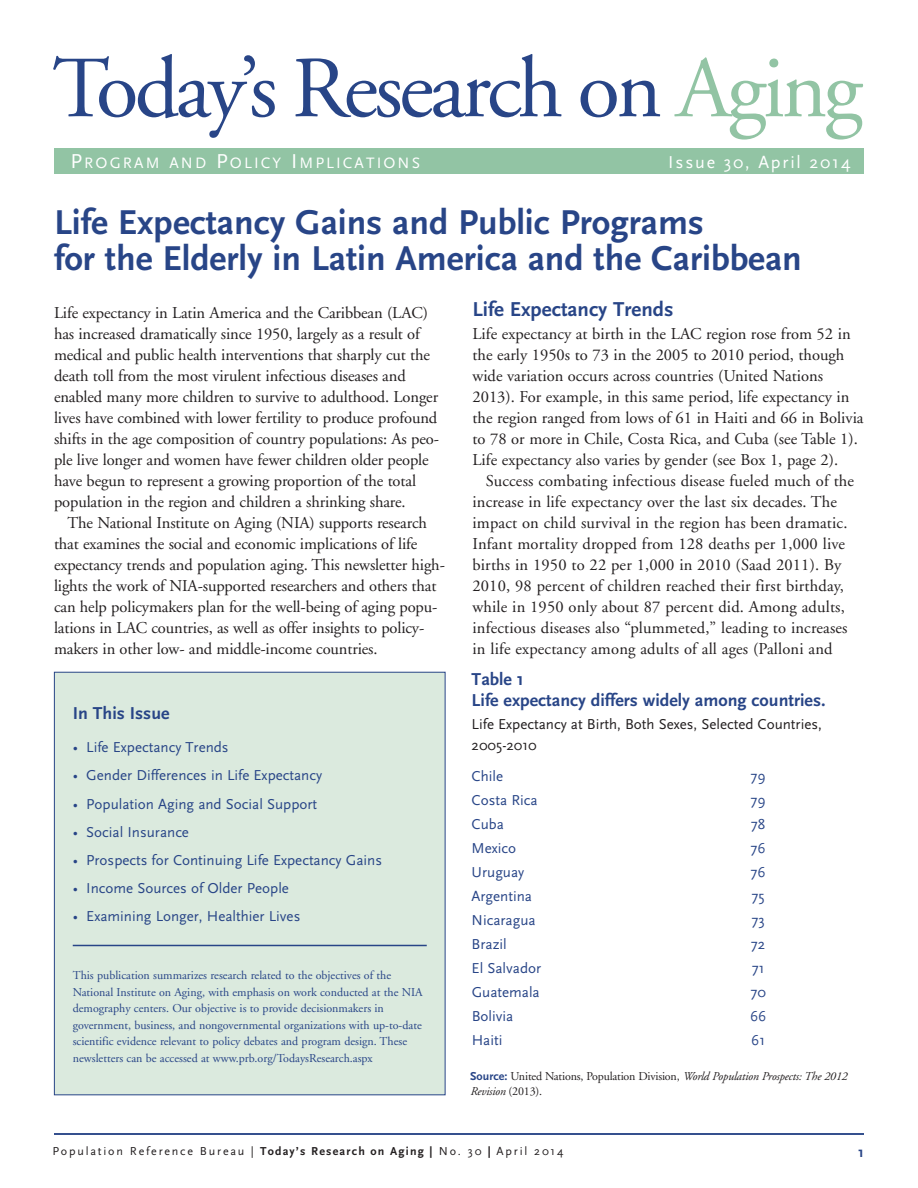
<style>
.page{position:relative;width:918px;height:1188px;background:#fff}
.page>*{position:absolute;margin:0;border:0;box-sizing:border-box;transform-origin:0 0}
.t1{font:87px "Adobe Garamond";letter-spacing:-.04em;color:#284587}
.t2{font:700 36px/36px "Scala Sans";color:#284587}
.t3{font:700 21px "Scala Sans";color:#284587}
.t4{font:700 18px/21px "Scala Sans";color:#284587}
.t5{font:18px "Scala Sans";letter-spacing:.1em;color:#fff}
.t6{font:16.5px/21px "Adobe Garamond";letter-spacing:-.01em;color:#231f20}
.t7{font:16.5px/21px "Adobe Garamond";letter-spacing:.01em;color:#231f20}
.t8{font:15.75px "Scala Sans";letter-spacing:.135em;color:#fff}
.t9{font:15px "Scala Sans";color:#284587}
.t10{font:15px/21px "Scala Sans";color:#231f20}
.t11{font:700 15px "Scala Sans";color:#284587}
.t12{font:12px/16.5px "Adobe Garamond";color:#284587}
.t13{font:12px/15px "Adobe Garamond";letter-spacing:-.015em;color:#231f20}
.t14{font:12px "Scala Sans";letter-spacing:.15em;color:#231f20}
.s1{color:#92c4a4}
.s2{font-size:21px}
.s3{font-family:"Scala Sans";font-weight:700;color:#284587}
.s4{font-style:italic}
.s5{font-weight:700}
</style>
<div class="page">
<div style="left:54px;top:148px;width:810px;height:26px;background:#92c4a4"></div>
<hr style="left:54px;top:1133px;width:810px;height:2px;background:#284587">
<div style="left:54px;top:672px;width:391px;height:423px;background:#dbeade"></div>
<hr style="left:73px;top:945px;width:354px;height:1px;background:#284587">
<h1 class="t1" style="left:52px;top:42px;width:812px">Today’s Research on <span class="s1">Aging</span></h1>
<p class="t8" style="left:70px;top:154px;width:351px"><span class="s2">P</span>ROGRAM AND <span class="s2">P</span>OLICY <span class="s2">I</span> MPLICATIONS</p>
<p class="t5" style="left:668px;top:152px;width:184px">Issue 30, April 2014</p>
<h2 class="t2" style="left:54px;top:206px;width:749px">Life Expectancy Gains and Public Programs<br>for the Elderly in Latin America and the Caribbean</h2>
<p class="t6" style="left:54px;top:303px;width:387px">Life expectancy in Latin America and the Caribbean (LAC) has increased dramatically since 1950, largely as a result of medical and public health interventions that sharply cut the death toll from the most virulent infectious diseases and enabled many more children to survive to adulthood. Longer lives have combined with lower fertility to produce profound shifts in the age composition of country populations: As peo&shy;ple live longer and women have fewer children older people have begun to represent a growing proportion of the total population in the region and children a shrinking share.</p>
<p class="t6" style="left:54px;top:513px;width:392px;text-indent:13px">The National Institute on Aging (NIA) supports research that examines the social and economic implications of life expectancy trends and population aging. This newsletter high&shy;lights the work of NIA-supported researchers and others that can help policymakers plan for the well-being of aging popu&shy;lations in LAC countries, as well as offer insights to policy&shy;makers in other low- and middle-income countries.</p>
<p class="t4" style="left:73px;top:703px;width:98px">In This Issue</p>
<p class="t9" style="left:73px;top:739px;width:157px">• Life Expectancy Trends</p>
<p class="t9" style="left:73px;top:767px;width:251px">• Gender Differences in Life Expectancy</p>
<p class="t9" style="left:73px;top:796px;width:246px">• Population Aging and Social Support</p>
<p class="t9" style="left:73px;top:824px;width:118px">• Social Insurance</p>
<p class="t9" style="left:73px;top:852px;width:311px">• Prospects for Continuing Life Expectancy Gains</p>
<p class="t9" style="left:73px;top:880px;width:218px">• Income Sources of Older People</p>
<p class="t9" style="left:73px;top:908px;width:229px">• Examining Longer, Healthier Lives</p>
<p class="t12" style="left:73px;top:967px;width:351px">This publication summarizes research related to the objectives of the National Institute on Aging, with emphasis on work conducted at the NIA demography centers. Our objective is to provide decisionmakers in government, business, and nongovernmental organizations with up-to-date scientific evidence relevant to policy debates and program design. These newsletters can be accessed at www.prb.org/TodaysResearch.aspx</p>
<p class="t3" style="left:472px;top:298px;width:202px">Life Expectancy Trends</p>
<p class="t6" style="left:472px;top:324px;width:393px">Life expectancy at birth in the LAC region rose from 52 in the early 1950s to 73 in the 2005 to 2010 period, though wide variation occurs across countries (United Nations 2013). For example, in this same period, life expectancy in the region ranged from lows of 61 in Haiti and 66 in Bolivia to 78 or more in Chile, Costa Rica, and Cuba (see Table 1).<br>Life expectancy also varies by gender (see Box 1, page 2).</p>
<p class="t7" style="left:472px;top:471px;width:383px;text-indent:13px">Success combating infectious disease fueled much of the increase in life expectancy over the last six decades. The impact on child survival in the region has been dramatic.<br>Infant mortality dropped from 128 deaths per 1,000 live births in 1950 to 22 per 1,000 in 2010 (Saad 2011). By 2010, 98 percent of children reached their first birthday, while in 1950 only about 87 percent did. Among adults, infectious diseases also “plummeted,” leading to increases in life expectancy among adults of all ages (Palloni and</p>
<p class="t4" style="left:472px;top:669px;width:355px">Table 1<br>Life expectancy differs widely among countries.</p>
<p class="t10" style="left:472px;top:713px;width:352px">Life Expectancy at Birth, Both Sexes, Selected Countries,<br>2005-2010</p>
<p class="t9" style="left:472px;top:768px;width:33px">Chile</p>
<p class="t9" style="left:751px;top:768px;width:17px">79</p>
<p class="t9" style="left:472px;top:792px;width:67px">Costa Rica</p>
<p class="t9" style="left:751px;top:792px;width:17px">79</p>
<p class="t9" style="left:472px;top:816px;width:34px">Cuba</p>
<p class="t9" style="left:751px;top:816px;width:16px">78</p>
<p class="t9" style="left:472px;top:840px;width:46px">Mexico</p>
<p class="t9" style="left:751px;top:840px;width:17px">76</p>
<p class="t9" style="left:472px;top:864px;width:54px">Uruguay</p>
<p class="t9" style="left:751px;top:864px;width:17px">76</p>
<p class="t9" style="left:472px;top:888px;width:62px">Argentina</p>
<p class="t9" style="left:752px;top:888px;width:15px">75</p>
<p class="t9" style="left:472px;top:912px;width:65px">Nicaragua</p>
<p class="t9" style="left:751px;top:912px;width:15px">73</p>
<p class="t9" style="left:472px;top:936px;width:37px">Brazil</p>
<p class="t9" style="left:751px;top:936px;width:16px">72</p>
<p class="t9" style="left:472px;top:960px;width:71px">El Salvador</p>
<p class="t9" style="left:752px;top:960px;width:14px">71</p>
<p class="t9" style="left:472px;top:984px;width:70px">Guatemala</p>
<p class="t9" style="left:750px;top:984px;width:17px">70</p>
<p class="t9" style="left:472px;top:1008px;width:43px">Bolivia</p>
<p class="t9" style="left:750px;top:1008px;width:18px">66</p>
<p class="t9" style="left:472px;top:1032px;width:32px">Haiti</p>
<p class="t9" style="left:751px;top:1032px;width:16px">61</p>
<p class="t13" style="left:470px;top:1069px;width:379px"><span class="s3">Source:</span> United Nations, Population Division, <span class="s4">World Population Prospects: The 2012<br>Revision</span> (2013).</p>
<p class="t14" style="left:52px;top:1145px;width:512px">Population Reference Bureau | <span class="s5">Today’s Research on Aging |</span> No. 30 <span class="s5">|</span> April 2014</p>
<p class="t11" style="left:858px;top:1144px;width:7px">1</p>
</div>
